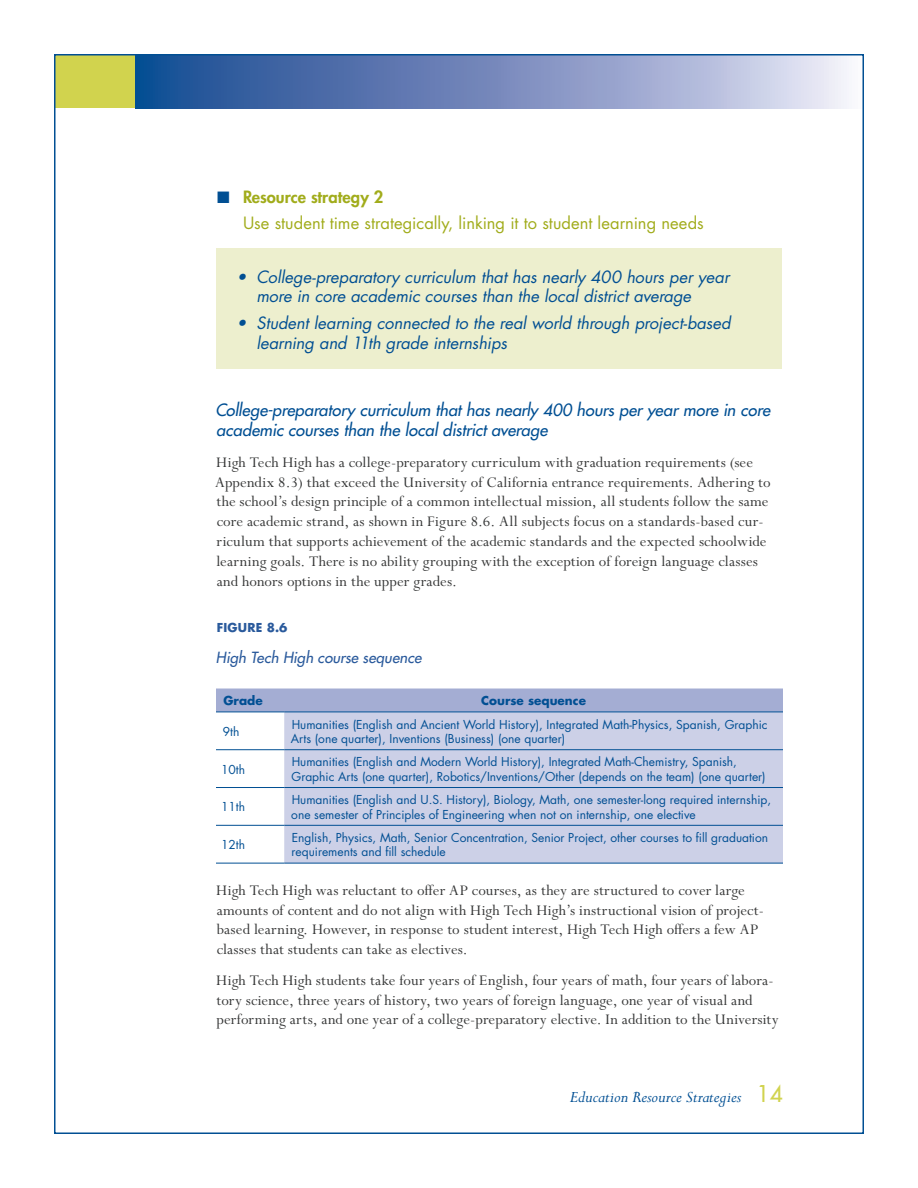
<style>
.page{position:relative;width:918px;height:1188px;background:#fff}
.page>*{position:absolute;margin:0;border:0;box-sizing:border-box;transform-origin:0 0}
.t1{font:italic 18px "Perpetua Std";color:#014f93}
.t2{font:16.5px/19.8px "Perpetua Std";letter-spacing:.01em;color:#363737}
.t3{font:italic 16.5px/19.8px "Futura Std";letter-spacing:-.005em;color:#014f93}
.t4{font:italic 500 16.5px/19.8px "Futura Std";color:#014f93}
.t5{font:16.5px/26.5px "Futura Std";color:#a1ac1b}
.t6{font:italic 500 15px "Futura Std";color:#2a5a9c}
.t7{font:12px/14.4px "Futura Std";color:#014f93}
.t8{font:700 12px "Futura Std";color:#014f93}
.t9{font:700 12px "Futura Std";letter-spacing:.02em;color:#2a5a9c}
.s1{color:#014f93}
.s2{font-weight:800}
.s3{font-family:"Futura Std";font-weight:500;font-style:normal;font-size:22.5px;color:#d1d34e}
</style>
<div class="page">
<svg style="left:135px;top:57px;width:712px;height:51px;background:#7990bf"></svg>
<div style="left:54px;top:54px;width:81px;height:54px;background:#d1d34e"></div>
<div style="left:216px;top:249px;width:566px;height:120px;background:#edefce"></div>
<svg style="left:216px;top:689px;width:567px;height:174px"></svg>
<div style="left:284px;top:713px;width:499px;height:150px;background:#ccd0e7"></div>
<hr style="left:216px;top:749px;width:68px;height:1px;background:#014f93">
<hr style="left:284px;top:749px;width:499px;height:1px;background:#014f93">
<hr style="left:216px;top:787px;width:68px;height:1px;background:#014f93">
<hr style="left:284px;top:787px;width:499px;height:1px;background:#014f93">
<hr style="left:216px;top:825px;width:68px;height:1px;background:#014f93">
<hr style="left:284px;top:825px;width:499px;height:1px;background:#014f93">
<hr style="left:216px;top:863px;width:68px;height:1px;background:#014f93">
<hr style="left:284px;top:863px;width:499px;height:1px;background:#014f93">
<hr style="left:216px;top:712px;width:68px;height:1px;background:#014f93">
<hr style="left:284px;top:712px;width:499px;height:1px;background:#014f93">
<p class="t5" style="left:243px;top:183px;width:462px;text-indent:-26px"><span class="s1">■</span> <span class="s2">Resource strategy 2<br></span>Use student time strategically, linking it to student learning needs</p>
<p class="t3" style="left:256px;top:267px;width:475px;text-indent:-20px">• College-preparatory curriculum that has nearly 400 hours per year more in core academic courses than the local district average</p>
<p class="t3" style="left:256px;top:313px;width:476px;text-indent:-20px">• Student learning connected to the real world through project-based learning and 11th grade internships</p>
<p class="t4" style="left:215px;top:401px;width:556px">College-preparatory curriculum that has nearly 400 hours per year more in core academic courses than the local district average</p>
<p class="t2" style="left:215px;top:453px;width:557px">High Tech High has a college-preparatory curriculum with graduation requirements (see Appendix 8.3) that exceed the University of California entrance requirements. Adhering to the school’s design principle of a common intellectual mission, all students follow the same core academic strand, as shown in Figure 8.6. All subjects focus on a standards-based cur&shy;riculum that supports achievement of the academic standards and the expected schoolwide learning goals. There is no ability grouping with the exception of foreign language classes and honors options in the upper grades.</p>
<p class="t9" style="left:217px;top:620px;width:72px">Figure 8.6</p>
<p class="t6" style="left:216px;top:648px;width:207px">High Tech High course sequence</p>
<p class="t8" style="left:224px;top:693px;width:41px">Grade</p>
<p class="t8" style="left:481px;top:693px;width:106px">Course sequence</p>
<p class="t7" style="left:223px;top:724px;width:18px">9th</p>
<p class="t7" style="left:291px;top:717px;width:478px">Humanities (English and Ancient World History), Integrated Math-Physics, Spanish, Graphic<br>Arts (one quarter), Inventions (Business) (one quarter)</p>
<p class="t7" style="left:221px;top:762px;width:25px">10th</p>
<p class="t7" style="left:292px;top:755px;width:476px">Humanities (English and Modern World History), Integrated Math-Chemistry, Spanish,<br>Graphic Arts (one quarter), Robotics/Inventions/Other (depends on the team) (one quarter)</p>
<p class="t7" style="left:221px;top:800px;width:25px">11th</p>
<p class="t7" style="left:291px;top:793px;width:481px">Humanities (English and U.S. History), Biology, Math, one semester-long required internship, one semester of Principles of Engineering when not on internship, one elective</p>
<p class="t7" style="left:221px;top:838px;width:25px">12th</p>
<p class="t7" style="left:292px;top:830px;width:478px">English, Physics, Math, Senior Concentration, Senior Project, other courses to fill graduation requirements and fill schedule</p>
<p class="t2" style="left:216px;top:881px;width:549px">High Tech High was reluctant to offer AP courses, as they are structured to cover large amounts of content and do not align with High Tech High’s instructional vision of project&shy;based learning. However, in response to student interest, High Tech High offers a few AP classes that students can take as electives.</p>
<p class="t2" style="left:216px;top:971px;width:564px">High Tech High students take four years of English, four years of math, four years of labora&shy;tory science, three years of history, two years of foreign language, one year of visual and performing arts, and one year of a college-preparatory elective. In addition to the University</p>
<p class="t1" style="left:570px;top:1087px;width:215px">Education Resource Strategies <span class="s3">14</span></p>
</div>
